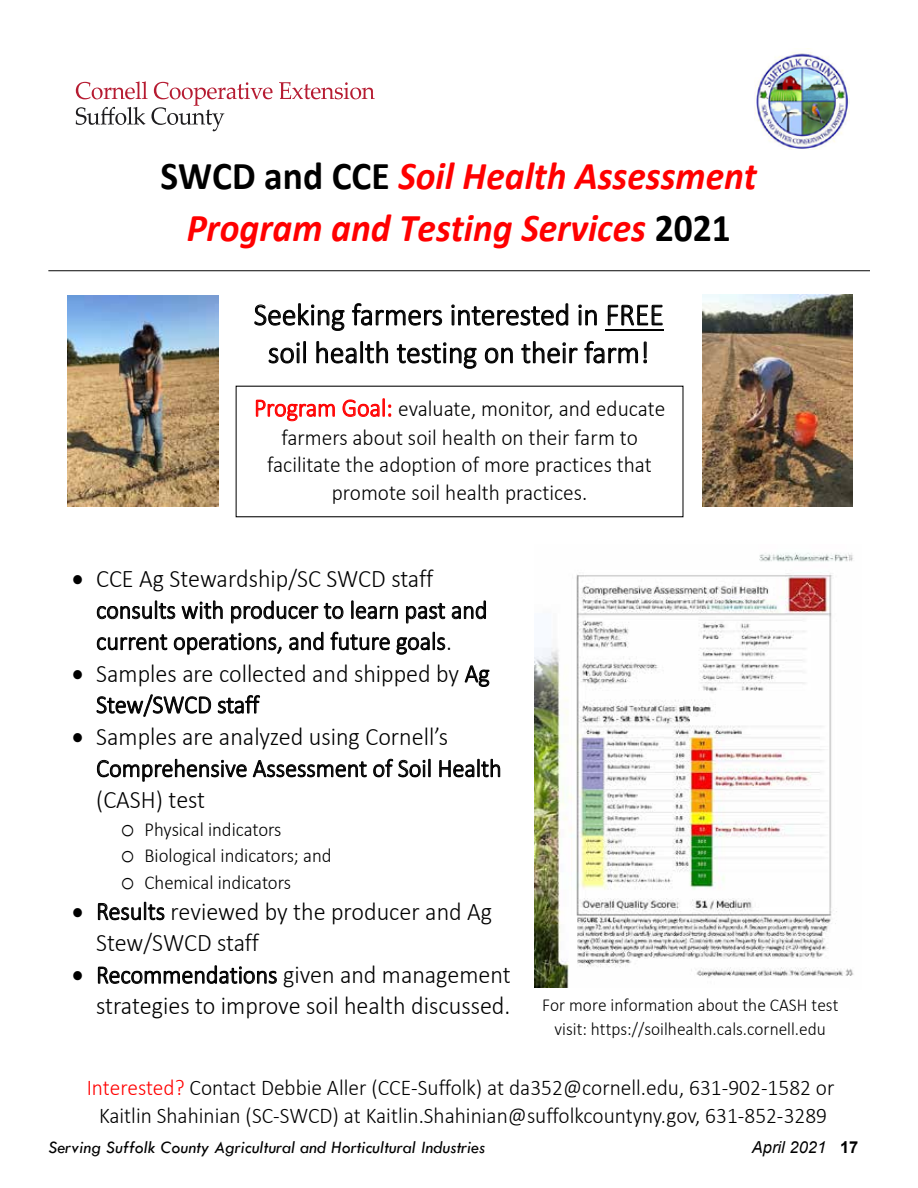
<style>
.page{position:relative;width:918px;height:1188px;background:#fff}
.page>*{position:absolute;margin:0;border:0;box-sizing:border-box;transform-origin:0 0}
.t1{font:italic 700 39.6px/52.1px "Calibri";color:#f00;text-align:center;scale:.95 1}
.t2{font:300 31.05px/37.8px "Calibri";color:#000;text-align:center;scale:.95 1}
.t3{font:300 25.5px/31px "Calibri";color:#000;scale:.95 1}
.t4{font:300 22.5px/27.9px "Calibri";color:#000;text-align:center;scale:.95 1}
.t5{font:300 19.8px/26.5px "Calibri";color:#000;scale:.95 1}
.t6{font:300 18.3px/24.3px "Calibri";color:#000;text-align:center;scale:.95 1}
.t7{font:italic 18px "Tw Cen";color:#000}
.t8{font:italic 16.5px "Arial";color:#000}
.s1{font-style:normal;color:#000}
.s2{font-size:25.5px;color:#f00}
.s3{font-family:"Courier New";font-weight:400;font-size:25.5px}
.s4{color:#f00}
.s5{font-weight:700;font-style:normal}
</style>
<div class="page">
<img style="left:535px;top:552px;width:319px;height:436px">
<img style="left:68px;top:295px;width:150px;height:212px">
<img style="left:702px;top:294px;width:150px;height:212px">
<hr style="left:606px;top:329px;width:58px;height:1px;background:#000">
<hr style="left:48px;top:270px;width:821px;height:1px;background:#0d0d0d">
<img style="left:754px;top:52px;width:96px;height:97px">
<svg style="left:279px;top:82px;width:96px;height:17px"></svg>
<svg style="left:76px;top:81px;width:197px;height:50px"></svg>
<h1 class="t1" style="left:161px;top:148px;width:629px"><span class="s1">SWCD and CCE</span> Soil Health Assessment<br>Program and Testing Services <span class="s1">2021</span></h1>
<p class="t2" style="left:254px;top:295px;width:433px">Seeking farmers interested in FREE soil health testing on their farm!</p>
<p class="t4" style="left:254px;top:395px;width:434px"><span class="s2">Program Goal:</span> evaluate, monitor, and educate farmers about soil health on their farm to facilitate the adoption of more practices that promote soil health practices.</p>
<p class="t3" style="left:96px;top:563px;width:413px;text-indent:-24px">• CCE Ag Stewardship/SC SWCD staff consults with producer to learn past and current operations, and future goals.</p>
<p class="t3" style="left:96px;top:658px;width:416px;text-indent:-24px">• Samples are collected and shipped by Ag<br>Stew/SWCD staff</p>
<p class="t3" style="left:96px;top:721px;width:428px;text-indent:-24px">• Samples are analyzed using Cornell’s<br>Comprehensive Assessment of Soil Health (CASH) test</p>
<p class="t5" style="left:120px;top:816px;width:224px"><span class="s3">o</span> Physical indicators<br><span class="s3">o</span> Biological indicators; and <span class="s3">o</span> Chemical indicators</p>
<p class="t3" style="left:96px;top:895px;width:418px;text-indent:-24px">• Results reviewed by the producer and Ag<br>Stew/SWCD staff</p>
<p class="t3" style="left:72px;top:959px;width:463px;text-align:right">• Recommendations given and management strategies to improve soil health discussed.</p>
<p class="t6" style="left:542px;top:992px;width:313px">For more information about the CASH test visit: https://soilhealth.cals.cornell.edu</p>
<p class="t4" style="left:87px;top:1074px;width:789px"><span class="s4">Interested?</span> Contact Debbie Aller (CCE-Suffolk) at da352@cornell.edu, 631-902-1582 or<br>Kaitlin Shahinian (SC-SWCD) at Kaitlin.Shahinian@suffolkcountyny.gov, 631-852-3289</p>
<p class="t7" style="left:48px;top:1136px;width:438px">Serving Suffolk County Agricultural and Horticultural Industries</p>
<p class="t8" style="left:752px;top:1136px;width:108px">April 2021 <span class="s5">17</span></p>
</div>
